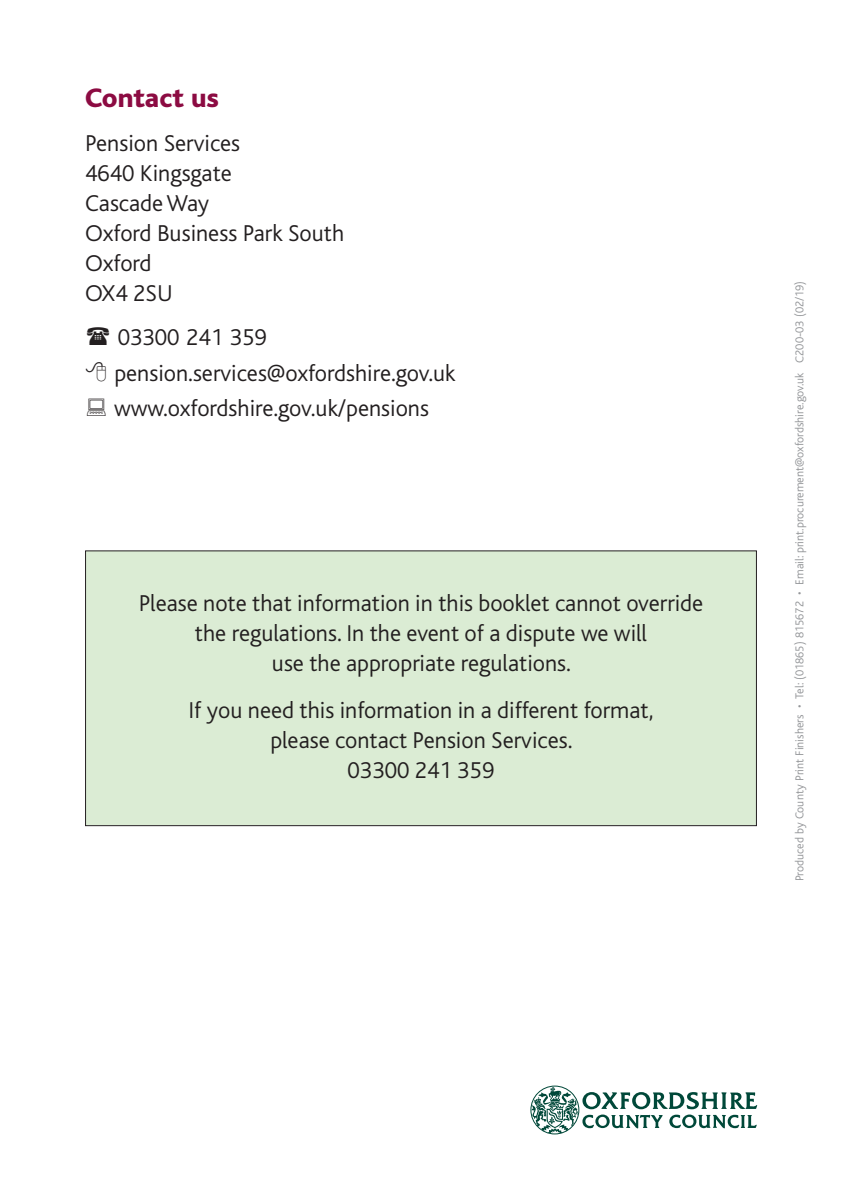
<style>
.page{position:relative;width:842px;height:1191px;background:#fff}
.page>*{position:absolute;margin:0;border:0;box-sizing:border-box;transform-origin:0 0}
.t1{font:800 28px "Bliss";color:#8c0b42}
.t2{font:300 24px/30px "Bliss";color:#231f20;text-align:center}
.t3{font:300 12px "Bliss";color:#939598}
</style>
<div class="page">
<div style="left:86px;top:551px;width:670px;height:274px;background:#dbecd4"></div>
<div style="left:85px;top:550px;width:672px;height:276px;border:1px solid #231f20"></div>
<svg style="left:531px;top:1085px;width:226px;height:49px"></svg>
<p class="t1" style="left:85px;top:87px;width:136px">Contact us</p>
<p class="t2" style="left:85px;top:130px;width:157px">Pension Services</p>
<p class="t2" style="left:85px;top:160px;width:148px">4640 Kingsgate</p>
<p class="t2" style="left:85px;top:190px;width:126px">Cascade Way</p>
<p class="t2" style="left:85px;top:220px;width:261px">Oxford Business Park South</p>
<p class="t2" style="left:85px;top:250px;width:68px">Oxford</p>
<p class="t2" style="left:85px;top:280px;width:89px">OX4 2SU</p>
<p class="t2" style="left:118px;top:324px;width:151px">03300 241 359</p>
<p class="t2" style="left:114px;top:360px;width:343px">pension.services@oxfordshire.gov.uk</p>
<p class="t2" style="left:114px;top:396px;width:316px">www.oxfordshire.gov.uk/pensions</p>
<p class="t2" style="left:139px;top:590px;width:566px">Please note that information in this booklet cannot override the regulations. In the event of a dispute we will<br>use the appropriate regulations.</p>
<p class="t2" style="left:188px;top:697px;width:466px">If you need this information in a different format, please contact Pension Services.</p>
<p class="t2" style="left:348px;top:757px;width:148px">03300 241 359</p>
<p class="t3" style="left:795px;top:881px;width:602px;rotate:-90deg">Produced by County Print Finishers • Tel: (01865) 815672 • Email: print.procurement@oxfordshire.gov.uk C200-03 (02/19)</p>
</div>
